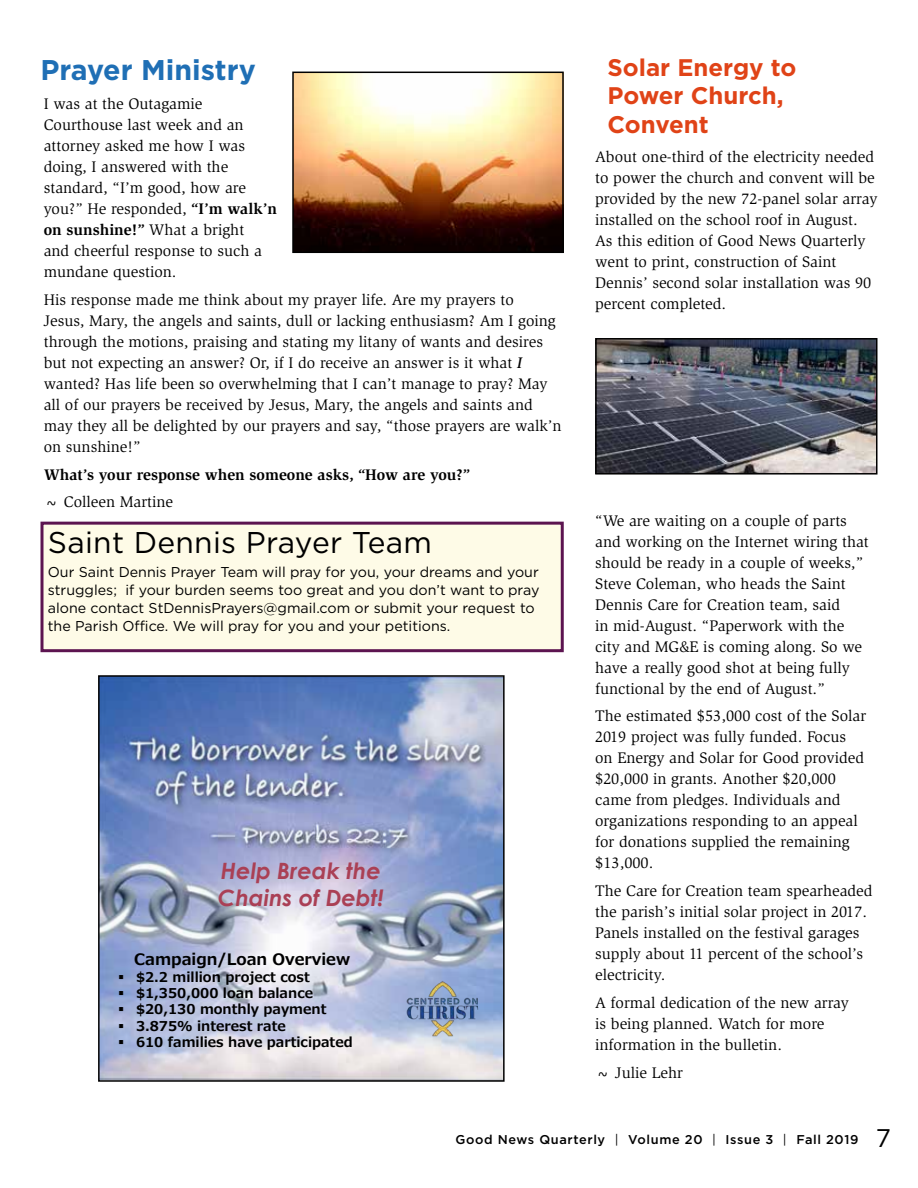
<style>
.page{position:relative;width:918px;height:1188px;background:#fff}
.page>*{position:absolute;margin:0;border:0;box-sizing:border-box;transform-origin:0 0}
.t1{font:30px "Gotham";letter-spacing:.01em;color:#000}
.t2{font:700 28.5px "Gotham";color:#1f6fb5}
.t3{font:700 24px/28.5px "Gotham";color:#e04317}
.t4{font:italic 700 22.5px/27px "Century Gothic";color:#aa4055}
.t5{font:15.75px/21px "Slimbach";color:#000}
.t6{font:700 15.75px "Slimbach";color:#000}
.t7{font:700 15.75px "Meiryo";color:#000}
.t8{font:14.25px/18px "Gotham";color:#000}
.t9{font:700 13.5px "Meiryo";color:#000}
.t10{font:500 12.75px "Gotham";letter-spacing:.05em;color:#000}
.s1{font-weight:700}
.s2{font-weight:500;font-style:italic}
.s3{font-weight:400}
.s4{font-weight:400;font-size:25.5px}
</style>
<div class="page">
<div style="left:40px;top:522px;width:524px;height:130px;background:#fefbe7;border:3px solid #5c1450"></div>
<img style="left:598px;top:341px;width:277px;height:131px">
<div style="left:595px;top:338px;width:283px;height:137px;border:2px solid #000"></div>
<img style="left:295px;top:75px;width:266px;height:175px">
<div style="left:292px;top:72px;width:272px;height:181px;border:2px solid #000"></div>
<img style="left:101px;top:678px;width:401px;height:401px">
<img style="left:401px;top:967px;width:84px;height:85px">
<div style="left:98px;top:675px;width:407px;height:407px;border:2px solid #000"></div>
<h2 class="t2" style="left:40px;top:53px;width:217px">Prayer Ministry</h2>
<p class="t5" style="left:44px;top:94px;width:235px">I was at the Outagamie<br>Courthouse last week and an attorney asked me how I was doing, I answered with the standard, “I’m good, how are you?” He responded, <span class="s1">“I’m walk’n on sunshine!”</span> What a bright<br>and cheerful response to such a mundane question.</p>
<p class="t5" style="left:44px;top:289px;width:519px">His response made me think about my prayer life. Are my prayers to<br>Jesus, Mary, the angels and saints, dull or lacking enthusiasm? Am I going through the motions, praising and stating my litany of wants and desires but not expecting an answer? Or, if I do receive an answer is it what <span class="s2">I </span>wanted? Has life been so overwhelming that I can’t manage to pray? May all of our prayers be received by Jesus, Mary, the angels and saints and may they all be delighted by our prayers and say, “those prayers are walk’n on sunshine!”</p>
<p class="t6" style="left:44px;top:465px;width:427px">What’s your response when someone asks, “How are you?”</p>
<p class="t5" style="left:44px;top:492px;width:131px">~ Colleen Martine</p>
<h1 class="t1" style="left:48px;top:523px;width:386px">Saint Dennis Prayer Team</h1>
<p class="t8" style="left:48px;top:563px;width:493px">Our Saint Dennis Prayer Team will pray for you, your dreams and your struggles; if your burden seems too great and you don’t want to pray alone contact StDennisPrayers@gmail.com or submit your request to the Parish Office. We will pray for you and your petitions.</p>
<h3 class="t4" style="left:218px;top:856px;width:168px">Help Break the<br>Chains of Debt!</h3>
<p class="t7" style="left:134px;top:948px;width:217px">Campaign/Loan Overview</p>
<p class="t9" style="left:118px;top:968px;width:193px">▪ $2.2 million project cost</p>
<p class="t9" style="left:118px;top:984px;width:197px">▪ $1,350,000 loan balance</p>
<p class="t9" style="left:118px;top:1000px;width:210px">▪ $20,130 monthly payment</p>
<p class="t9" style="left:118px;top:1016px;width:169px">▪ 3.875% interest rate</p>
<p class="t9" style="left:118px;top:1032px;width:236px">▪ 610 families have participated</p>
<h3 class="t3" style="left:608px;top:52px;width:190px">Solar Energy to<br>Power Church,<br>Convent</h3>
<p class="t5" style="left:595px;top:146px;width:284px">About one-third of the electricity needed to power the church and convent will be provided by the new 72-panel solar array installed on the school roof in August.<br>As this edition of Good News Quarterly went to print, construction of Saint Dennis’ second solar installation was 90 percent completed.</p>
<p class="t5" style="left:595px;top:510px;width:275px">“We are waiting on a couple of parts and working on the Internet wiring that should be ready in a couple of weeks,” Steve Coleman, who heads the Saint Dennis Care for Creation team, said<br>in mid-August. “Paperwork with the city and MG&amp;E is coming along. So we have a really good shot at being fully functional by the end of August.”</p>
<p class="t5" style="left:595px;top:706px;width:272px">The estimated $53,000 cost of the Solar 2019 project was fully funded. Focus on Energy and Solar for Good provided $20,000 in grants. Another $20,000 came from pledges. Individuals and organizations responding to an appeal for donations supplied the remaining $13,000.</p>
<p class="t5" style="left:595px;top:880px;width:279px">The Care for Creation team spearheaded the parish’s initial solar project in 2017.<br>Panels installed on the festival garages supply about 11 percent of the school’s electricity.</p>
<p class="t5" style="left:595px;top:992px;width:255px">A formal dedication of the new array is being planned. Watch for more information in the bulletin.</p>
<p class="t5" style="left:595px;top:1062px;width:89px">~ Julie Lehr</p>
<p class="t10" style="left:455px;top:1131px;width:437px">Good News Quarterly <span class="s3">|</span> Volume 20 <span class="s3">|</span> Issue 3 <span class="s3">|</span> Fall 2019 <span class="s4">7</span></p>
</div>
